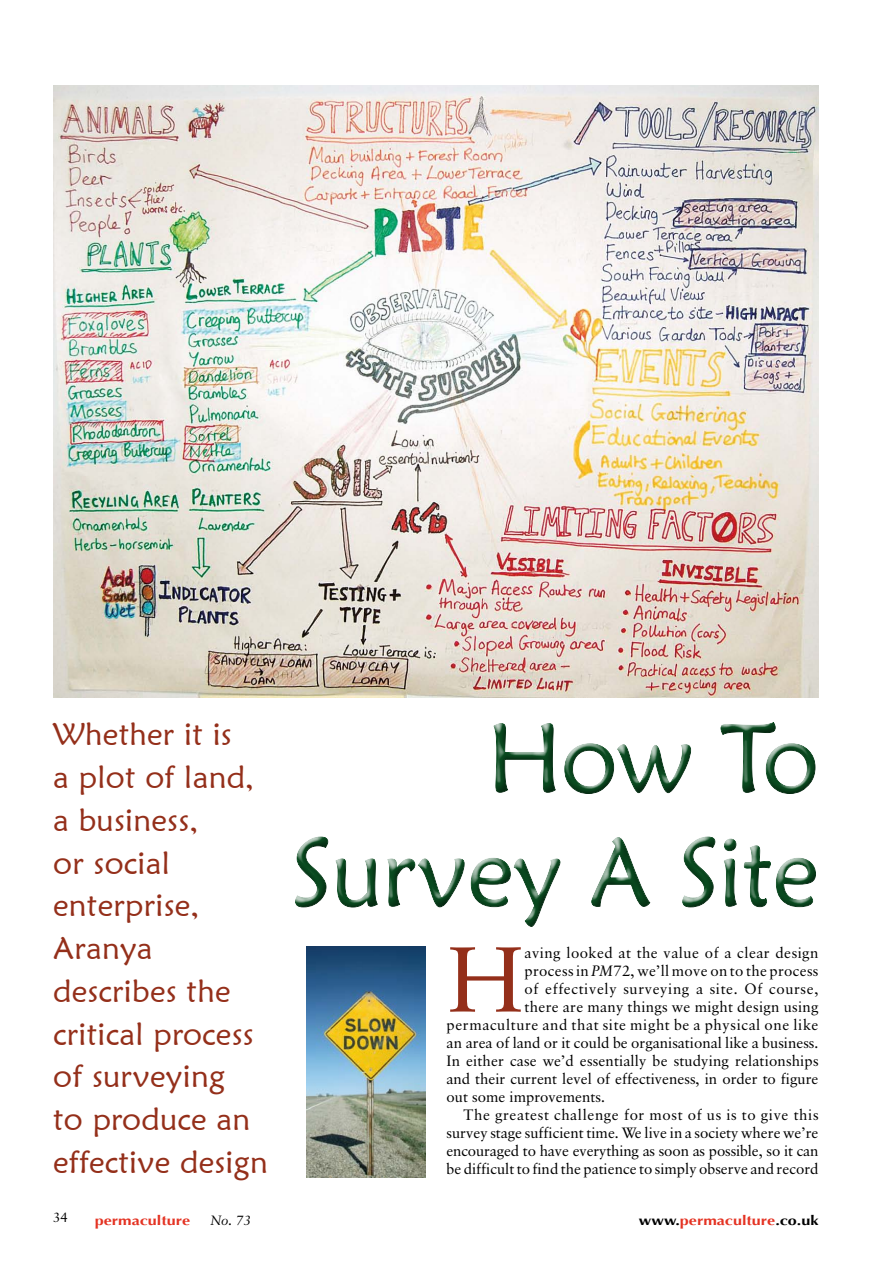
<style>
.page{position:relative;width:893px;height:1263px;background:#fff}
.page>*{position:absolute;margin:0;border:0;box-sizing:border-box;transform-origin:0 0}
.t1{font:97.65px/114px "Maiandra GD";color:#0a4b20;text-align:right;scale:.95 1}
.t2{font:92.4px "Classical Garamond BT";color:#942f1a}
.t3{font:31.5px/42.8px "Maiandra GD";letter-spacing:.01em;color:#942f1a}
.t4{font:15px "Classical Garamond BT";letter-spacing:.01em;color:#000}
.t5{font:15px "Classical Garamond BT";letter-spacing:.04em;color:#000}
.t6{font:15px "Classical Garamond BT";letter-spacing:-.01em;color:#000}
.t7{font:15px "Classical Garamond BT";letter-spacing:.03em;color:#000}
.t8{font:700 13.5px "Optima";color:#e43323;scale:1.2 1}
.t9{font:italic 13.5px "Classical Garamond BT";color:#000}
.t10{font:13.5px "Classical Garamond BT";color:#000}
.s1{font-style:italic}
.s2{color:#000}
</style>
<div class="page">
<img style="left:307px;top:946px;width:118px;height:232px">
<img style="left:53px;top:85px;width:766px;height:612px">
<div style="left:288px;top:716px;width:539px;height:216px;background:#000;opacity:.75"></div>
<h3 class="t3" style="left:53px;top:712px;width:216px">Whether it is<br>a plot of land, a business,<br>or social enterprise,<br>Aranya describes the critical process of surveying<br>to produce an effective design</h3>
<h1 class="t1" style="left:291px;top:700px;width:556px">How To<br>Survey A Site</h1>
<h2 class="t2" style="left:446px;top:923px;width:80px">H</h2>
<p class="t7" style="left:525px;top:943px;width:295px">aving looked at the value of a clear design</p>
<p class="t4" style="left:525px;top:961px;width:295px">process in <span class="s1">PM</span>72, we’ll move on to the process</p>
<p class="t5" style="left:525px;top:979px;width:295px">of effectively surveying a site. Of course,</p>
<p class="t4" style="left:525px;top:997px;width:295px">there are many things we might design using</p>
<p class="t5" style="left:446px;top:1015px;width:374px">permaculture and that site might be a physical one like</p>
<p class="t4" style="left:446px;top:1033px;width:374px">an area of land or it could be organisational like a business.</p>
<p class="t4" style="left:446px;top:1051px;width:374px">In either case we’d essentially be studying relationships</p>
<p class="t4" style="left:446px;top:1069px;width:374px">and their current level of effectiveness, in order to figure</p>
<p class="t4" style="left:446px;top:1087px;width:160px">out some improvements.</p>
<p class="t5" style="left:463px;top:1105px;width:357px">The greatest challenge for most of us is to give this</p>
<p class="t4" style="left:446px;top:1123px;width:373px">survey stage sufficient time. We live in a society where we’re</p>
<p class="t6" style="left:446px;top:1141px;width:373px">encouraged to have everything as soon as possible, so it can</p>
<p class="t4" style="left:446px;top:1159px;width:374px">be difficult to find the patience to simply observe and record</p>
<p class="t10" style="left:53px;top:1209px;width:17px">34</p>
<p class="t8" style="left:95px;top:1212px;width:81px">permaculture</p>
<p class="t9" style="left:211px;top:1211px;width:42px">No. 73</p>
<p class="t8" style="left:639px;top:1212px;width:151px"><span class="s2">www.</span>permaculture<span class="s2">.co.uk</span></p>
</div>
